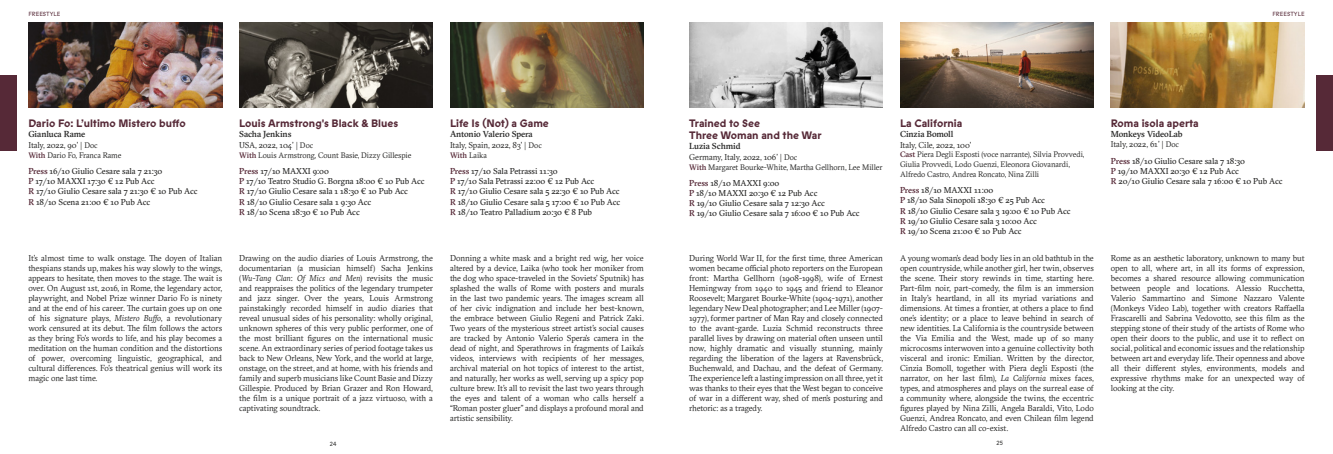
<style>
.page{position:relative;width:1333px;height:454px;background:#fff}
.page>*{position:absolute;margin:0;border:0;box-sizing:border-box;transform-origin:0 0}
.t1{font:700 10.8px/12px "ABC Prophet Unlicensed Trial";color:#562937}
.t2{font:500 8.8px "GT Sectra";letter-spacing:-.01em;color:#282827}
.t3{font:8.5px/10px "GT Sectra";letter-spacing:-.01em;color:#282827;text-align:justify}
.t4{font:8.5px/10.2px "GT Sectra";color:#282827}
.t5{font:8.5px "GT Sectra";letter-spacing:-.03em;color:#282827}
.t6{font:8px/9.9px "GT Sectra";letter-spacing:-.005em;color:#282827}
.t7{font:6px "ABC Prophet Unlicensed Trial";color:#562937}
.t8{font:6px "ABC Prophet Unlicensed Trial";color:#282827}
.s1{font-size:8px}
.s2{font-weight:500;color:#562937}
.s3{font-style:italic}
.s4{font-style:inherit}
</style>
<div class="page">
<img style="left:239px;top:23px;width:194px;height:84px">
<img style="left:450px;top:23px;width:193px;height:84px">
<div style="left:0;top:76px;width:17px;height:75px;background:#562937"></div>
<div style="left:1316px;top:76px;width:16px;height:75px;background:#562937"></div>
<img style="left:28px;top:23px;width:194px;height:84px">
<img style="left:900px;top:23px;width:193px;height:84px">
<img style="left:689px;top:23px;width:194px;height:84px">
<img style="left:1110px;top:22px;width:194px;height:86px">
<p class="t7" style="left:28px;top:10px;width:34px">FREESTYLE</p>
<p class="t7" style="left:1272px;top:10px;width:34px">FREESTYLE</p>
<p class="t1" style="left:450px;top:117px;width:100px">Life Is (Not) a Game</p>
<p class="t2" style="left:450px;top:129px;width:84px">Antonio Valerio Spera</p>
<p class="t3" style="left:450px;top:139px;width:93px">Italy, Spain, 2022, 83’ | <span class="s1">Doc</span></p>
<p class="t6" style="left:450px;top:150px;width:38px"><span class="s2">With</span> Laika</p>
<p class="t4" style="left:450px;top:166px;width:172px"><span class="s2">Press</span> 17/10 Sala Petrassi 11:30<br><span class="s2">P</span> 17/10 Sala Petrassi 22:00 € 12 Pub Acc<br><span class="s2">R</span> 17/10 Giulio Cesare sala 5 22:30 € 10 Pub Acc <span class="s2">R</span> 18/10 Giulio Cesare sala 5 17:00 € 10 Pub Acc <span class="s2">R</span> 18/10 Teatro Palladium 20:30 € 8 Pub</p>
<p class="t3" style="left:450px;top:253px;width:195px">Donning a white mask and a bright red wig, her voice altered by a device, Laika (who took her moniker from the dog who space-traveled in the Soviets’ Sputnik) has splashed the walls of Rome with posters and murals in the last two pandemic years. The images scream all of her civic indignation and include her best-known, the embrace between Giulio Regeni and Patrick Zaki.<br>Two years of the mysterious street artist’s social causes are tracked by Antonio Valerio Spera’s camera in the dead of night, and Sperathrows in fragments of Laika’s videos, interviews with recipients of her messages, archival material on hot topics of interest to the artist, and naturally, her works as well, serving up a spicy pop culture brew. It’s all to revisit the last two years through the eyes and talent of a woman who calls herself a “Roman poster gluer” and displays a profound moral and artistic sensibility.</p>
<p class="t1" style="left:28px;top:117px;width:159px">Dario Fo: L’ultimo Mistero buffo</p>
<p class="t2" style="left:28px;top:129px;width:58px">Gianluca Rame</p>
<p class="t3" style="left:28px;top:139px;width:71px">Italy, 2022, 90’ | <span class="s1">Doc</span></p>
<p class="t6" style="left:28px;top:150px;width:94px"><span class="s2">With</span> Dario Fo, Franca Rame</p>
<p class="t4" style="left:28px;top:166px;width:171px"><span class="s2">Press</span> 16/10 Giulio Cesare sala 7 21:30<br><span class="s2">P</span> 17/10 MAXXI 17:30 € 12 Pub Acc<br><span class="s2">R</span> 17/10 Giulio Cesare sala 7 21:30 € 10 Pub Acc <span class="s2">R</span> 18/10 Scena 21:00 € 10 Pub Acc</p>
<p class="t1" style="left:239px;top:117px;width:161px">Louis Armstrong's Black &amp; Blues</p>
<p class="t2" style="left:239px;top:129px;width:54px">Sacha Jenkins</p>
<p class="t5" style="left:239px;top:139px;width:75px">USA, 2022, 104’ | <span class="s1">Doc</span></p>
<p class="t6" style="left:239px;top:150px;width:174px"><span class="s2">With</span> Louis Armstrong, Count Basie, Dizzy Gillespie</p>
<p class="t4" style="left:239px;top:166px;width:187px"><span class="s2">Press</span> 17/10 MAXXI 9:00<br><span class="s2">P</span> 17/10 Teatro Studio G. Borgna 18:00 € 10 Pub Acc <span class="s2">R</span> 17/10 Giulio Cesare sala 1 18:30 € 10 Pub Acc<br><span class="s2">R</span> 18/10 Giulio Cesare sala 1 9:30 Acc<br><span class="s2">R</span> 18/10 Scena 18:30 € 10 Pub Acc</p>
<p class="t1" style="left:689px;top:117px;width:134px">Trained to See<br>Three Woman and the War</p>
<p class="t2" style="left:689px;top:141px;width:53px">Luzia Schmid</p>
<p class="t3" style="left:689px;top:151px;width:110px">Germany, Italy, 2022, 106’ | <span class="s1">Doc</span></p>
<p class="t6" style="left:689px;top:162px;width:195px"><span class="s2">With</span> Margaret Bourke-White, Martha Gellhorn, Lee Miller</p>
<p class="t4" style="left:689px;top:177px;width:172px"><span class="s2">Press</span> 18/10 MAXXI 9:00<br><span class="s2">P</span> 18/10 MAXXI 20:30 € 12 Pub Acc<br><span class="s2">R</span> 19/10 Giulio Cesare sala 7 12:30 Acc<br><span class="s2">R</span> 19/10 Giulio Cesare sala 7 16:00 € 10 Pub Acc</p>
<p class="t1" style="left:900px;top:117px;width:64px">La California</p>
<p class="t2" style="left:900px;top:129px;width:55px">Cinzia Bomoll</p>
<p class="t3" style="left:900px;top:139px;width:73px">Italy, Cile, 2022, 100’</p>
<p class="t6" style="left:900px;top:149px;width:186px"><span class="s2">Cast</span> Piera Degli Esposti (voce narrante), Silvia Provvedi,<br>Giulia Provvedi, Lodo Guenzi, Eleonora Giovanardi,<br>Alfredo Castro, Andrea Roncato, Nina Zilli</p>
<p class="t4" style="left:900px;top:185px;width:172px"><span class="s2">Press</span> 18/10 MAXXI 11:00<br><span class="s2">P</span> 18/10 Sala Sinopoli 18:30 € 25 Pub Acc<br><span class="s2">R</span> 18/10 Giulio Cesare sala 3 19:00 € 10 Pub Acc <span class="s2">R</span> 19/10 Giulio Cesare sala 3 10:00 Acc<br><span class="s2">R</span> 19/10 Scena 21:00 € 10 Pub Acc</p>
<p class="t3" style="left:239px;top:253px;width:195px">Drawing on the audio diaries of Louis Armstrong, the documentarian (a musician himself) Sacha Jenkins (<span class="s3">Wu-Tang Clan</span>: <span class="s3">Of Mics and Men</span>) revisits the music and reappraises the politics of the legendary trumpeter and jazz singer. Over the years, Louis Armstrong painstakingly recorded himself in audio diaries that reveal unusual sides of his personality: wholly original, unknown spheres of this very public performer, one of the most brilliant figures on the international music scene. An extraordinary series of period footage takes us back to New Orleans, New York, and the world at large, onstage, on the street, and at home, with his friends and family and superb musicians like Count Basie and Dizzy Gillespie. Produced by Brian Grazer and Ron Howard, the film is a unique portrait of a jazz virtuoso, with a captivating soundtrack.</p>
<p class="t3" style="left:28px;top:253px;width:195px">It’s almost time to walk onstage. The doyen of Italian thespians stands up, makes his way slowly to the wings, appears to hesitate, then moves to the stage. The wait is over. On August 1st, 2016, in Rome, the legendary actor, playwright, and Nobel Prize winner Dario Fo is ninety and at the end of his career. The curtain goes up on one of his signature plays, <span class="s3">Mistero Buffo</span>, a revolutionary work censured at its debut. The film follows the actors as they bring Fo’s words to life, and his play becomes a meditation on the human condition and the distortions of power, overcoming linguistic, geographical, and cultural differences. Fo’s theatrical genius will work its magic one last time.</p>
<p class="t3" style="left:900px;top:253px;width:195px">A young woman’s dead body lies in an old bathtub in the open countryside, while another girl, her twin, observes the scene. Their story rewinds in time, starting here.<br>Part-film noir, part-comedy, the film is an immersion in Italy’s heartland, in all its myriad variations and dimensions. At times a frontier, at others a place to find one’s identity; or a place to leave behind in search of new identities. La California is the countryside between the Via Emilia and the West, made up of so many microcosms interwoven into a genuine collectivity both visceral and ironic: Emilian. Written by the director, Cinzia Bomoll, together with Piera degli Esposti (the narrator, on her last film), <span class="s3">La California</span> mixes faces, types, and atmospheres and plays on the surreal ease of a community where, alongside the twins, the eccentric figures played by Nina Zilli, Angela Baraldi, Vito, Lodo Guenzi, Andrea Roncato, and even Chilean film legend Alfredo Castro can all co-exist.</p>
<p class="t3" style="left:689px;top:253px;width:195px">During World War II, for the first time, three American women became official photo reporters on the European front: Martha Gellhorn (1908-1998), wife of Ernest Hemingway from 1940 to 1945 and friend to Eleanor Roosevelt; Margaret Bourke-White (1904-1971), another legendary New Deal photographer; and Lee Miller (1907- 1977), former partner of Man Ray and closely connected to the avant-garde. Luzia Schmid reconstructs three parallel lives by drawing on material often unseen until now, highly dramatic and visually stunning, mainly regarding the liberation of the lagers at Ravensbrück, Buchenwald, and Dachau, and the defeat of Germany.<br>The experience left a lasting impression on all three, yet it was thanks to their eyes that the West began to conceive of war in a different way, shed of men’s posturing and rhetoric: as a tragedy.</p>
<p class="t8" style="left:330px;top:439px;width:8px">24</p>
<p class="t8" style="left:996px;top:439px;width:8px">25</p>
<p class="t1" style="left:1110px;top:117px;width:89px">Roma isola aperta</p>
<p class="t2" style="left:1110px;top:128px;width:73px">Monkeys VideoLab</p>
<p class="t4" style="left:1110px;top:136px;width:136px;line-height:16.2px"><span class="s4">Italy, 2022, 61’ |</span> <span class="s1">Doc<br></span><span class="s2">Press</span> 18/10 Giulio Cesare sala 7 18:30</p>
<p class="t4" style="left:1110px;top:166px;width:173px"><span class="s2">P</span> 19/10 MAXXI 20:30 € 12 Pub Acc<br><span class="s2">R</span> 20/10 Giulio Cesare sala 7 16:00 € 10 Pub Acc</p>
<p class="t3" style="left:1110px;top:253px;width:195px">Rome as an aesthetic laboratory, unknown to many but open to all, where art, in all its forms of expression, becomes a shared resource allowing communication between people and locations. Alessio Rucchetta, Valerio Sammartino and Simone Nazzaro Valente (Monkeys Video Lab), together with creators Raffaella Frascarelli and Sabrina Vedovotto, see this film as the stepping stone of their study of the artists of Rome who open their doors to the public, and use it to reflect on social, political and economic issues and the relationship between art and everyday life. Their openness and above all their different styles, environments, models and expressive rhythms make for an unexpected way of looking at the city.</p>
</div>
